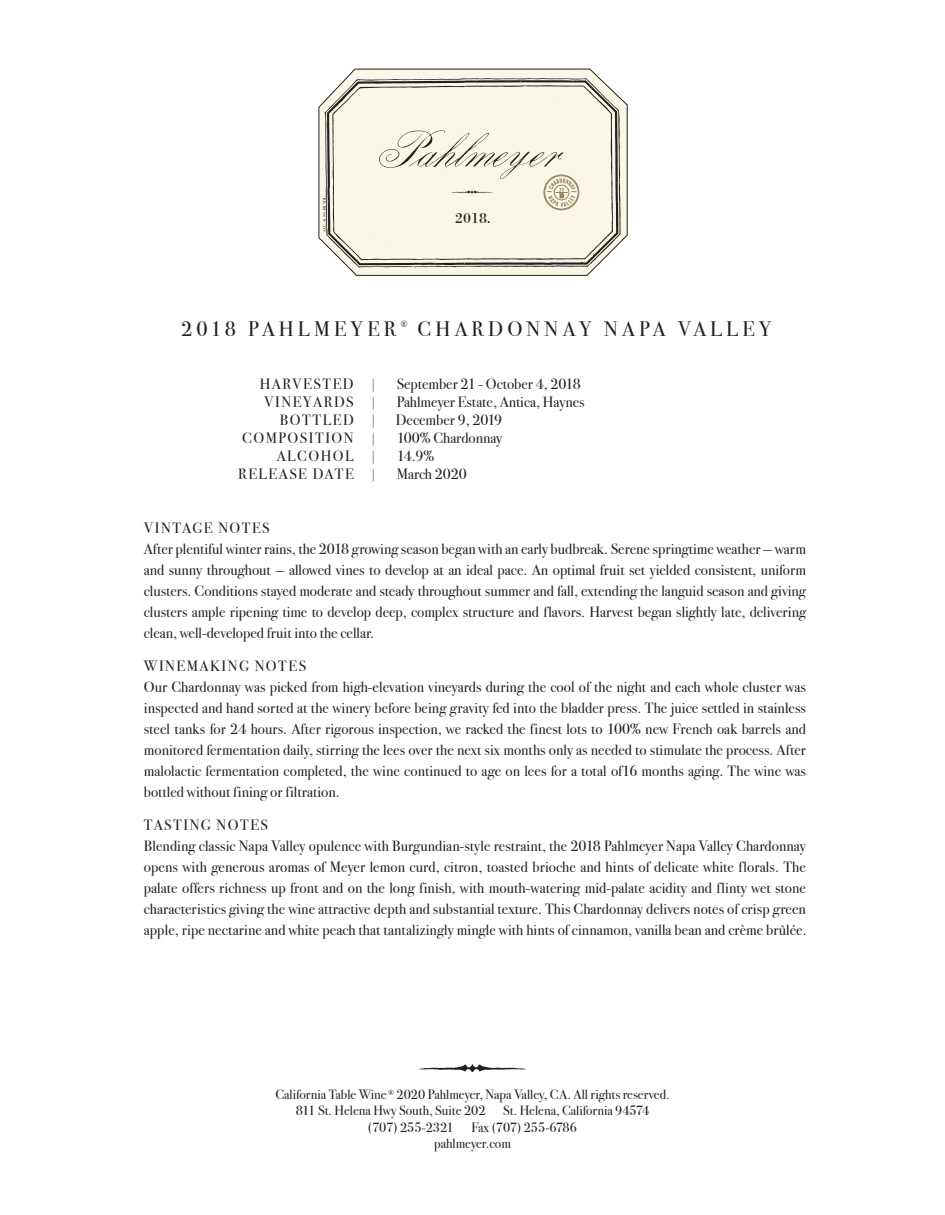
<style>
.page{position:relative;width:945px;height:1215px;background:#fff}
.page>*{position:absolute;margin:0;border:0;box-sizing:border-box;transform-origin:0 0}
.t1{font:21px "Bodoni Svty Two ITCTT Book";letter-spacing:.2em;color:#231f20}
.t2{font:15.6px "Bodoni BT";color:#231f20}
.t3{font:15px/21px "Bodoni Svty Two ITCTT Book";letter-spacing:.005em;color:#231f20}
.t4{font:15px/18px "Bodoni Svty Two ITCTT Book";letter-spacing:.1em;color:#231f20;text-align:right}
.t5{font:15px "Bodoni Svty Two ITCTT Book";color:#91825e}
.t6{font:13.5px/16.4px "Bodoni Svty Two ITCTT Book";color:#231f20}
.t7{font:9px "Bodoni Svty Two ITCTT Book";color:#231f20}
.t8{font:3.9px "Bodoni BT";color:#231f20}
.s1{color:#91825e}
</style>
<div class="page">
<img style="left:419px;top:1064px;width:107px;height:8px">
<img style="left:318px;top:68px;width:309px;height:208px">
<img style="left:376px;top:127px;width:192px;height:60px">
<img style="left:451px;top:189px;width:43px;height:6px">
<p class="t8" style="left:322px;top:232px;width:38px;rotate:-90deg">ALC. 14 .9% BY VOL.</p>
<p class="t2" style="left:455px;top:208px;width:37px">2018.</p>
<h1 class="t1" style="left:181px;top:316px;width:217px">2018 PAHLMEYER</h1>
<p class="t7" style="left:400px;top:318px;width:9px">®</p>
<h1 class="t1" style="left:418px;top:316px;width:355px">CHARDONNAY NAPA VALLEY</h1>
<p class="t4" style="left:238px;top:375px;width:117px">HARVESTED<br>VINEYARDS<br>BOTTLED<br>COMPOSITION<br>ALCOHOL<br>RELEASE DATE</p>
<p class="t5" style="left:369px;top:375px;width:9px">|</p>
<p class="t3" style="left:397px;top:373px;width:185px">September 21 - October 4, 2018</p>
<p class="t5" style="left:369px;top:393px;width:9px">|</p>
<p class="t3" style="left:369px;top:393px;width:217px;line-height:18px;text-indent:27px">Pahlmeyer Estate, Antica, Haynes <span class="s1">|</span> December 9, 2019<br><span class="s1">|</span></p>
<p class="t3" style="left:397px;top:427px;width:107px">100% Chardonnay</p>
<p class="t5" style="left:369px;top:447px;width:9px">|</p>
<p class="t3" style="left:397px;top:445px;width:39px">14.9%</p>
<p class="t5" style="left:369px;top:465px;width:9px">|</p>
<p class="t3" style="left:397px;top:463px;width:72px">March 2020</p>
<p class="t3" style="left:144px;top:517px;width:664px">VINTAGE NOTES<br>After plentiful winter rains, the 2018 growing season began with an early budbreak. Serene springtime weather — warm and sunny throughout — allowed vines to develop at an ideal pace. An optimal fruit set yielded consistent, uniform clusters. Conditions stayed moderate and steady throughout summer and fall, extending the languid season and giving clusters ample ripening time to develop deep, complex structure and flavors. Harvest began slightly late, delivering clean, well-developed fruit into the cellar.</p>
<p class="t3" style="left:144px;top:655px;width:664px">WINEMAKING NOTES<br>Our Chardonnay was picked from high-elevation vineyards during the cool of the night and each whole cluster was inspected and hand sorted at the winery before being gravity fed into the bladder press. The juice settled in stainless steel tanks for 24 hours. After rigorous inspection, we racked the finest lots to 100% new French oak barrels and monitored fermentation daily, stirring the lees over the next six months only as needed to stimulate the process. After malolactic fermentation completed, the wine continued to age on lees for a total of16 months aging. The wine was bottled without fining or filtration.</p>
<p class="t3" style="left:144px;top:814px;width:664px">TASTING NOTES<br>Blending classic Napa Valley opulence with Burgundian-style restraint, the 2018 Pahlmeyer Napa Valley Chardonnay opens with generous aromas of Meyer lemon curd, citron, toasted brioche and hints of delicate white florals. The palate offers richness up front and on the long finish, with mouth-watering mid-palate acidity and flinty wet stone characteristics giving the wine attractive depth and substantial texture. This Chardonnay delivers notes of crisp green apple, ripe nectarine and white peach that tantalizingly mingle with hints of cinnamon, vanilla bean and crème brûlée.</p>
<p class="t6" style="left:296px;top:1086px;width:375px;text-indent:-20px">California Table Wine <sup>®</sup> 2020 Pahlmeyer, Napa Valley, CA. All rights reserved.<br>811 St. Helena Hwy South, Suite 202</p>
<p class="t6" style="left:503px;top:1103px;width:148px">St. Helena, California 94574</p>
<p class="t6" style="left:368px;top:1119px;width:87px">(707) 255-2321</p>
<p class="t6" style="left:434px;top:1119px;width:144px;text-indent:37px">Fax (707) 255-6786 pahlmeyer.com</p>
</div>
